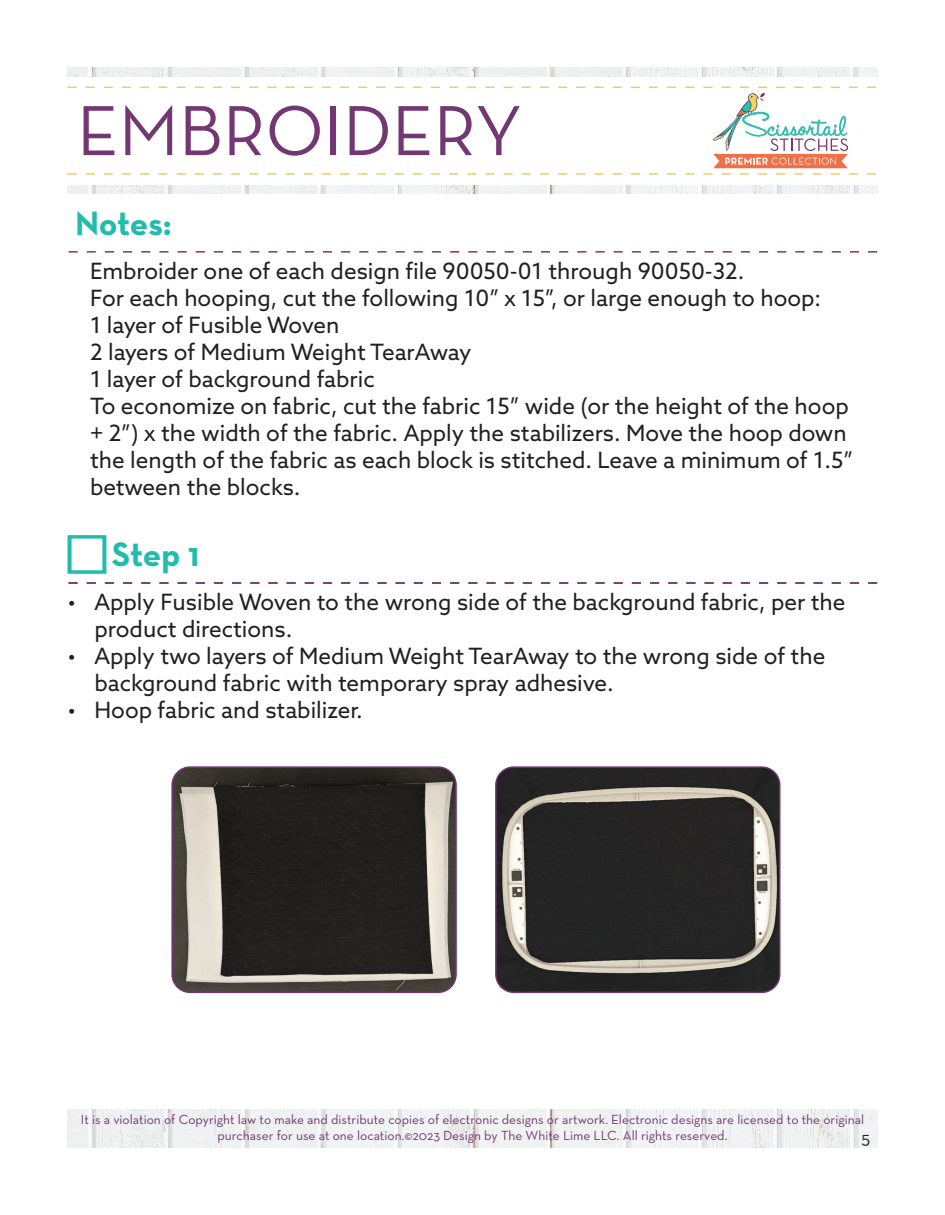
<style>
.page{position:relative;width:945px;height:1215px;background:#fff}
.page>*{position:absolute;margin:0;border:0;box-sizing:border-box;transform-origin:0 0}
.t1{font:72px "Neutra Text";color:#733773}
.t2{font:700 34.5px "Neutra Text";letter-spacing:-.01em;color:#22bcac}
.t3{font:22.5px/27px "Azo Sans";color:#231f20}
.t4{font:18px "Neutra Text";color:#231f20}
.t5{font:13.5px/16.2px "Neutra Text";color:#733773;text-align:center}
</style>
<div class="page">
<div style="left:69px;top:535px;width:37px;height:39px;border:3px solid #22bcac"></div>
<img style="left:68px;top:68px;width:810px;height:125px">
<img style="left:68px;top:1109px;width:810px;height:39px">
<div style="left:43px;top:77px;width:863px;height:107px;background:#fff"></div>
<svg style="left:68px;top:87px;width:808px;height:88px"></svg>
<svg style="left:69px;top:251px;width:808px;height:2px"></svg>
<svg style="left:69px;top:582px;width:808px;height:2px"></svg>
<img style="left:174px;top:769px;width:280px;height:223px">
<div style="left:171px;top:766px;width:286px;height:227px;border:2px solid #733773;border-radius:18px"></div>
<img style="left:496px;top:769px;width:282px;height:223px">
<div style="left:495px;top:766px;width:286px;height:227px;border:2px solid #733773;border-radius:18px"></div>
<div style="left:68px;top:535px;width:37px;height:39px;border:3px solid #22bcac"></div>
<h1 class="t1" style="left:77px;top:87px;width:447px">EMBROIDERY</h1>
<h2 class="t2" style="left:75px;top:202px;width:98px">Notes:</h2>
<p class="t3" style="left:90px;top:257px;width:765px">Embroider one of each design file 90050-01 through 90050-32.<br>For each hooping, cut the following 10” x 15”, or large enough to hoop:<br>1 layer of Fusible Woven<br>2 layers of Medium Weight TearAway<br>1 layer of background fabric<br>To economize on fabric, cut the fabric 15” wide (or the height of the hoop + 2”) x the width of the fabric. Apply the stabilizers. Move the hoop down the length of the fabric as each block is stitched. Leave a minimum of 1.5” between the blocks.</p>
<h2 class="t2" style="left:112px;top:533px;width:89px">Step 1</h2>
<p class="t3" style="left:94px;top:588px;width:753px;text-indent:-27px">• Apply Fusible Woven to the wrong side of the background fabric, per the product directions.</p>
<p class="t3" style="left:94px;top:642px;width:732px;text-indent:-27px">• Apply two layers of Medium Weight TearAway to the wrong side of the background fabric with temporary spray adhesive.</p>
<p class="t3" style="left:68px;top:696px;width:297px">• Hoop fabric and stabilizer.</p>
<p class="t5" style="left:81px;top:1111px;width:785px">It is a violation of Copyright law to make and distribute copies of electronic designs or artwork. Electronic designs are licensed to the original purchaser for use at one location.©2023 Design by The White Lime LLC. All rights reserved.</p>
<p class="t4" style="left:862px;top:1126px;width:10px">5</p>
</div>
